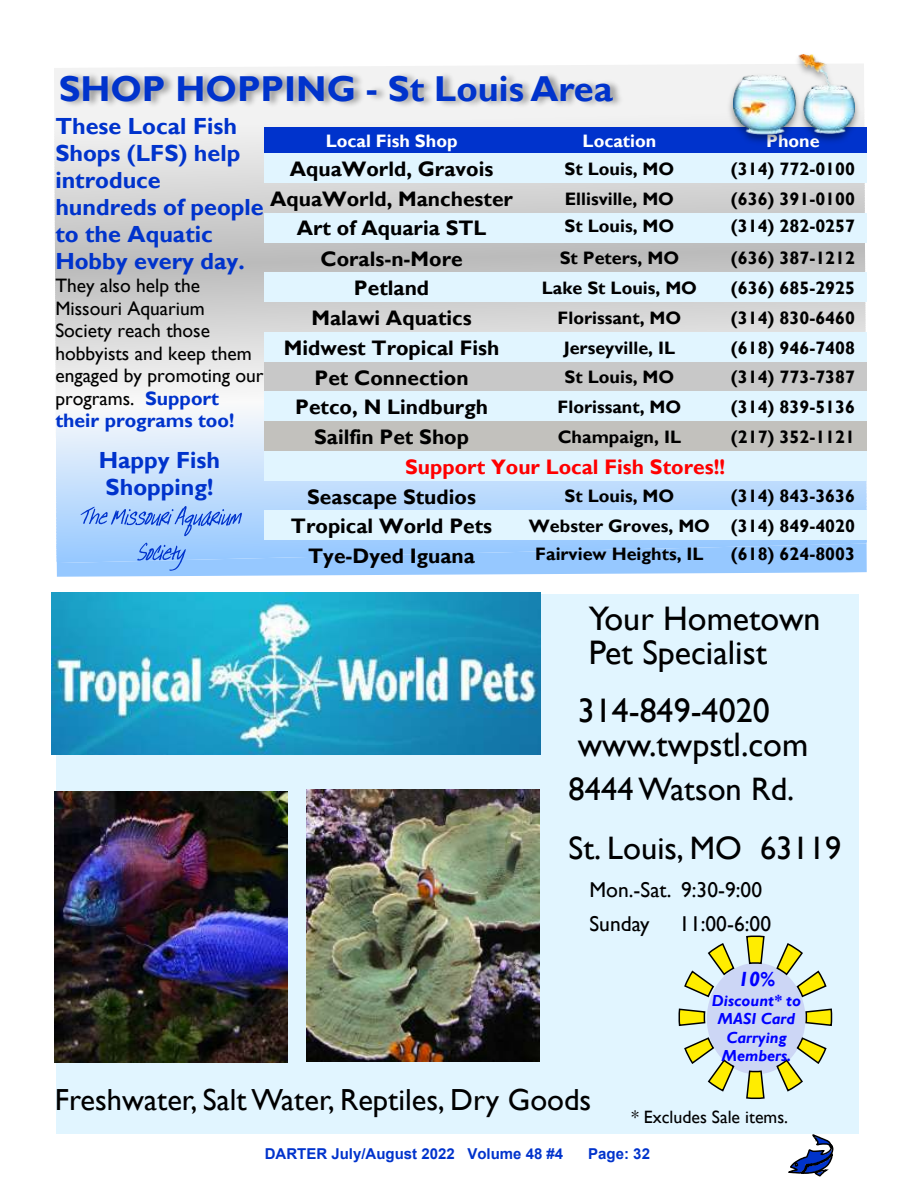
<style>
.page{position:relative;width:918px;height:1188px;background:#fff}
.page>*{position:absolute;margin:0;border:0;box-sizing:border-box;transform-origin:0 0}
.t1{font:700 36px "Gill Sans";color:#03c}
.t2{font:34.05px/34px "Gill Sans";color:#000}
.t3{font:32.4px/58.9px "Gill Sans";color:#000}
.t4{font:30.45px "Gill Sans";color:#000}
.t5{font:700 23.25px/27px "Gill Sans";color:#03c}
.t6{font:21.45px/34.2px "Gill Sans";color:#000}
.t7{font:700 21px "Gill Sans";color:#000}
.t8{font:700 21px "Gill Sans";color:#f00}
.t9{font:italic 700 20.55px "Gill Sans";color:#00f}
.t10{font:19.5px/22.5px "Gill Sans";color:#000}
.t11{font:700 18px "Gill Sans";color:#000}
.t12{font:700 18px "Gill Sans";color:#fff}
.t13{font:17.85px "Gill Sans";color:#000}
.t14{font:italic 700 16.05px/18.5px "Gill Sans";color:#00f;text-align:center}
.t15{font:700 15px "Arial";color:#03c}
.s1{font-weight:700;color:#03c}
</style>
<div class="page">
<svg style="left:787px;top:1133px;width:47px;height:44px"></svg>
<div style="left:57px;top:594px;width:802px;height:539px;background:#e1f5ff"></div>
<img style="left:52px;top:593px;width:488px;height:162px">
<img style="left:55px;top:791px;width:232px;height:272px">
<img style="left:307px;top:790px;width:232px;height:271px">
<svg style="left:678px;top:935px;width:155px;height:165px"></svg>
<img style="left:57px;top:64px;width:807px;height:43px">
<svg style="left:54px;top:107px;width:813px;height:470px;background:#c9d6e4"></svg>
<div style="left:264px;top:127px;width:256px;height:26px;background:#03c"></div>
<div style="left:520px;top:127px;width:199px;height:26px;background:#03c"></div>
<div style="left:719px;top:127px;width:148px;height:26px;background:#03c"></div>
<div style="left:264px;top:153px;width:256px;height:30px;background:#e1f5ff"></div>
<div style="left:520px;top:153px;width:199px;height:30px;background:#e1f5ff"></div>
<div style="left:719px;top:153px;width:148px;height:30px;background:#e1f5ff"></div>
<div style="left:264px;top:213px;width:256px;height:30px;background:#e1f5ff"></div>
<div style="left:520px;top:213px;width:199px;height:30px;background:#e1f5ff"></div>
<div style="left:719px;top:213px;width:148px;height:30px;background:#e1f5ff"></div>
<div style="left:264px;top:272px;width:256px;height:30px;background:#e1f5ff"></div>
<div style="left:520px;top:272px;width:199px;height:30px;background:#e1f5ff"></div>
<div style="left:719px;top:272px;width:148px;height:30px;background:#e1f5ff"></div>
<div style="left:264px;top:332px;width:256px;height:30px;background:#e1f5ff"></div>
<div style="left:520px;top:332px;width:199px;height:30px;background:#e1f5ff"></div>
<div style="left:719px;top:332px;width:148px;height:30px;background:#e1f5ff"></div>
<div style="left:264px;top:362px;width:256px;height:29px;background:#c8c8c8"></div>
<div style="left:520px;top:362px;width:199px;height:29px;background:#c8c8c8"></div>
<div style="left:719px;top:362px;width:148px;height:29px;background:#c8c8c8"></div>
<div style="left:264px;top:391px;width:256px;height:30px;background:#e1f5ff"></div>
<div style="left:520px;top:391px;width:199px;height:30px;background:#e1f5ff"></div>
<div style="left:719px;top:391px;width:148px;height:30px;background:#e1f5ff"></div>
<div style="left:264px;top:421px;width:256px;height:30px;background:#c2c1bd"></div>
<div style="left:520px;top:421px;width:199px;height:30px;background:#c2c1bd"></div>
<div style="left:719px;top:421px;width:148px;height:30px;background:#c2c1bd"></div>
<div style="left:264px;top:451px;width:603px;height:30px;background:#e1f5ff"></div>
<div style="left:264px;top:510px;width:256px;height:30px;background:#e1f5ff"></div>
<div style="left:520px;top:510px;width:199px;height:30px;background:#e1f5ff"></div>
<div style="left:719px;top:510px;width:148px;height:30px;background:#e1f5ff"></div>
<img style="left:724px;top:64px;width:139px;height:79px">
<img style="left:733px;top:54px;width:121px;height:81px">
<h1 class="t1" style="left:59px;top:76px;width:556px">SHOP HOPPING - St Louis Area</h1>
<p class="t5" style="left:55px;top:115px;width:210px">These Local Fish<br>Shops (LFS) help introduce hundreds of people to the Aquatic<br>Hobby every day.</p>
<p class="t10" style="left:55px;top:277px;width:210px">They also help the<br>Missouri Aquarium<br>Society reach those hobbyists and keep them engaged by promoting our programs. <span class="s1">Support their programs too!</span></p>
<p class="t5" style="left:99px;top:449px;width:123px">Happy Fish<br>Shopping!</p>
<p class="t12" style="left:326px;top:135px;width:133px">Local Fish Shop</p>
<p class="t12" style="left:583px;top:135px;width:75px">Location</p>
<p class="t12" style="left:766px;top:135px;width:55px">Phone</p>
<p class="t7" style="left:290px;top:162px;width:205px">AquaWorld, Gravois</p>
<p class="t11" style="left:565px;top:163px;width:111px">St Louis, MO</p>
<p class="t11" style="left:731px;top:163px;width:126px">(314) 772-0100</p>
<p class="t7" style="left:270px;top:192px;width:244px">AquaWorld, Manchester</p>
<p class="t11" style="left:565px;top:193px;width:111px">Ellisville, MO</p>
<p class="t11" style="left:731px;top:193px;width:126px">(636) 391-0100</p>
<p class="t7" style="left:297px;top:221px;width:191px">Art of Aquaria STL</p>
<p class="t11" style="left:565px;top:220px;width:111px">St Louis, MO</p>
<p class="t11" style="left:731px;top:220px;width:126px">(314) 282-0257</p>
<p class="t7" style="left:321px;top:251px;width:144px">Corals-n-More</p>
<p class="t11" style="left:560px;top:252px;width:121px">St Peters, MO</p>
<p class="t11" style="left:731px;top:252px;width:126px">(636) 387-1212</p>
<p class="t7" style="left:354px;top:281px;width:77px">Petland</p>
<p class="t11" style="left:542px;top:282px;width:157px">Lake St Louis, MO</p>
<p class="t11" style="left:731px;top:282px;width:126px">(636) 685-2925</p>
<p class="t7" style="left:311px;top:311px;width:162px">Malawi Aquatics</p>
<p class="t11" style="left:558px;top:312px;width:125px">Florissant, MO</p>
<p class="t11" style="left:731px;top:312px;width:126px">(314) 830-6460</p>
<p class="t7" style="left:284px;top:340px;width:217px">Midwest Tropical Fish</p>
<p class="t11" style="left:564px;top:341px;width:113px">Jerseyville, IL</p>
<p class="t11" style="left:731px;top:341px;width:126px">(618) 946-7408</p>
<p class="t7" style="left:315px;top:370px;width:155px">Pet Connection</p>
<p class="t11" style="left:565px;top:371px;width:111px">St Louis, MO</p>
<p class="t11" style="left:731px;top:371px;width:126px">(314) 773-7387</p>
<p class="t7" style="left:295px;top:400px;width:194px">Petco, N Lindburgh</p>
<p class="t11" style="left:558px;top:401px;width:125px">Florissant, MO</p>
<p class="t11" style="left:731px;top:401px;width:126px">(314) 839-5136</p>
<p class="t7" style="left:314px;top:430px;width:156px">Sailfin Pet Shop</p>
<p class="t11" style="left:558px;top:431px;width:125px">Champaign, IL</p>
<p class="t11" style="left:731px;top:431px;width:126px">(217) 352-1121</p>
<p class="t8" style="left:405px;top:459px;width:321px">Support Your Local Fish Stores!!</p>
<p class="t7" style="left:307px;top:489px;width:170px">Seascape Studios</p>
<p class="t11" style="left:565px;top:490px;width:111px">St Louis, MO</p>
<p class="t11" style="left:731px;top:490px;width:126px">(314) 843-3636</p>
<p class="t7" style="left:291px;top:519px;width:203px">Tropical World Pets</p>
<p class="t11" style="left:529px;top:520px;width:328px">Webster Groves, MO (314) 849-4020</p>
<p class="t7" style="left:308px;top:548px;width:168px">Tye-Dyed Iguana</p>
<p class="t11" style="left:535px;top:547px;width:170px">Fairview Heights, IL</p>
<p class="t11" style="left:731px;top:547px;width:126px">(618) 624-8003</p>
<h2 class="t2" style="left:589px;top:605px;width:233px">Your Hometown<br>Pet Specialist</h2>
<h2 class="t2" style="left:578px;top:697px;width:232px">314-849-4020 www.twpstl.com</h2>
<h3 class="t3" style="left:569px;top:763px;width:274px">8444 Watson Rd.<br>St. Louis, MO 63119</h3>
<p class="t6" style="left:589px;top:875px;width:174px">Mon.-Sat. 9:30-9:00<br>Sunday</p>
<p class="t6" style="left:679px;top:909px;width:93px">11:00-6:00</p>
<h3 class="t4" style="left:55px;top:1089px;width:538px">Freshwater, Salt Water, Reptiles, Dry Goods</h3>
<p class="t9" style="left:738px;top:972px;width:38px">10%</p>
<p class="t14" style="left:712px;top:993px;width:91px">Discount* to<br>MASI Card<br>Carrying<br>Members.</p>
<p class="t13" style="left:631px;top:1111px;width:158px">* Excludes Sale items.</p>
<p class="t15" style="left:265px;top:1148px;width:300px">DARTER July/August 2022 Volume 48 #4</p>
<p class="t15" style="left:588px;top:1148px;width:63px">Page: 32</p>
</div>
